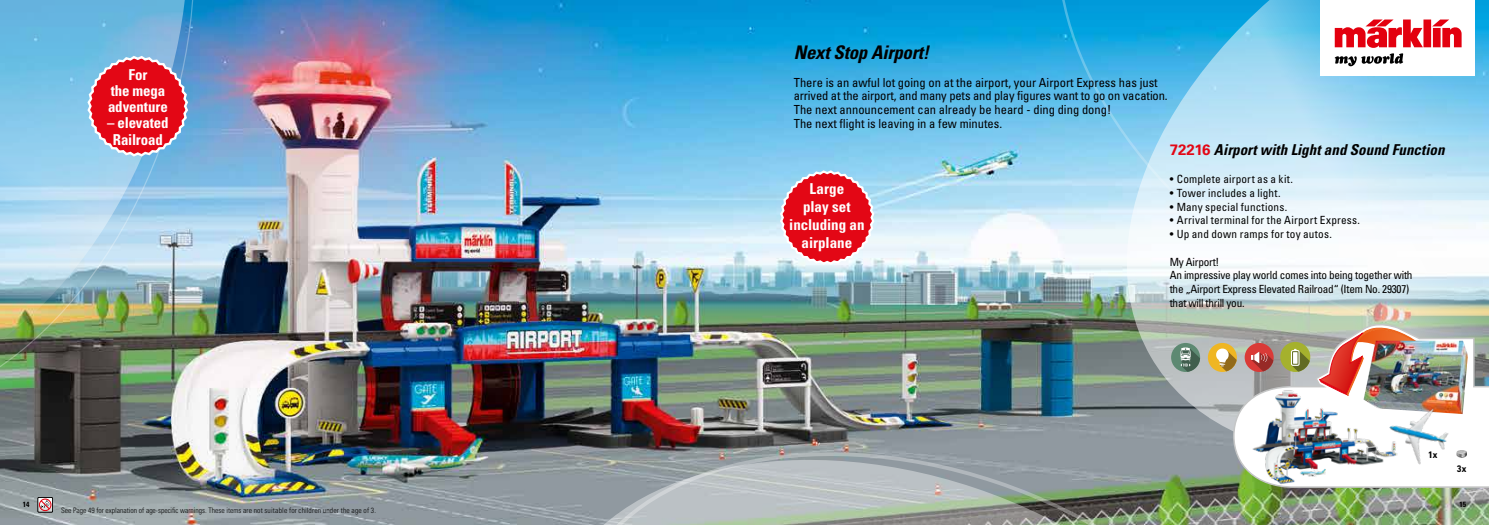
<style>
.page{position:relative;width:1489px;height:525px;background:#fff}
.page>*{position:absolute;margin:0;border:0;box-sizing:border-box;transform-origin:0 0}
.t1{font:italic 700 condensed 18.75px "Univers";letter-spacing:-.01em;color:#000}
.t2{font:700 condensed 15px/18.1px "Univers";letter-spacing:-.005em;color:#fff;text-align:center}
.t3{font:italic 700 condensed 15px "Univers";color:#000}
.t4{font:condensed 12.5px/13.8px "Univers";color:#000}
.t5{font:condensed 11.25px/13.8px "Univers";letter-spacing:-.02em;color:#000}
.t6{font:condensed 11.25px "Univers";letter-spacing:.015em;color:#000}
.t7{font:condensed 11.25px "Univers";letter-spacing:.01em;color:#000}
.t8{font:condensed 11.25px "Univers";letter-spacing:.02em;color:#000}
.t9{font:700 condensed 9.38px "Univers";color:#000}
.t10{font:300 condensed 7.5px "Univers";color:#000}
.t11{font:700 condensed 7.5px "Univers";color:#000}
.s1{font-family:"Univers LT Std";font-style:normal;font-stretch:normal;color:#e30715}
</style>
<div class="page">
<img style="left:0;top:0;width:1488px;height:524px">
<svg style="left:1078px;top:362px;width:410px;height:131px;background:#919c98"></svg>
<img style="left:1232px;top:362px;width:256px;height:126px">
<svg style="left:1319px;top:362px;width:44px;height:33px"></svg>
<img style="left:1363px;top:362px;width:104px;height:52px">
<img style="left:1014px;top:0;width:474px;height:362px">
<img style="left:0;top:0;width:230px;height:442px">
<img style="left:0;top:0;width:224px;height:420px">
<img style="left:534px;top:418px;width:773px;height:106px">
<img style="left:512px;top:424px;width:773px;height:100px">
<img style="left:1364px;top:390px;width:105px;height:88px">
<svg style="left:778px;top:169px;width:97px;height:97px;background:#da5665"></svg>
<svg style="left:86px;top:54px;width:103px;height:104px;background:#c64b5f"></svg>
<svg style="left:1456px;top:450px;width:10px;height:7px"></svg>
<svg style="left:38px;top:497px;width:15px;height:15px"></svg>
<svg style="left:1207px;top:343px;width:29px;height:29px"></svg>
<svg style="left:1215px;top:348px;width:21px;height:23px"></svg>
<div style="left:1244px;top:343px;width:29px;height:29px;background:#da3a37;border-radius:50%"></div>
<svg style="left:1250px;top:351px;width:23px;height:20px"></svg>
<svg style="left:1170px;top:343px;width:29px;height:29px"></svg>
<svg style="left:1180px;top:347px;width:19px;height:24px"></svg>
<div style="left:1280px;top:342px;width:29px;height:29px;background:#a5b12d;border-radius:50%"></div>
<svg style="left:1290px;top:348px;width:19px;height:23px"></svg>
<div style="left:1320px;top:0;width:154px;height:76px;background:#fff"></div>
<svg style="left:1334px;top:20px;width:127px;height:46px"></svg>
<p class="t2" style="left:108px;top:66px;width:61px;line-height:16.2px">For<br>the mega adventure</p>
<p class="t2" style="left:107px;top:115px;width:63px;line-height:16.2px">– elevated<br>Railroad</p>
<h1 class="t1" style="left:793px;top:41px;width:137px">Next Stop Airport!</h1>
<p class="t4" style="left:793px;top:75px;width:375px">There is an awful lot going on at the airport, your Airport Express has just arrived at the airport, and many pets and play figures want to go on vacation.<br>The next announcement can already be heard - ding ding dong!<br>The next flight is leaving in a few minutes.</p>
<p class="t2" style="left:789px;top:179px;width:77px">Large<br>play set including an airplane</p>
<p class="t3" style="left:1169px;top:141px;width:276px"><span class="s1">72216</span> Airport with Light and Sound Function</p>
<p class="t6" style="left:1169px;top:172px;width:125px">• Complete airport as a kit.</p>
<p class="t7" style="left:1169px;top:185px;width:113px">• Tower includes a light.</p>
<p class="t7" style="left:1169px;top:199px;width:119px">• Many special functions.</p>
<p class="t8" style="left:1169px;top:213px;width:192px">• Arrival terminal for the Airport Express.</p>
<p class="t6" style="left:1169px;top:227px;width:164px">• Up and down ramps for toy autos.</p>
<p class="t5" style="left:1169px;top:254px;width:244px">My Airport!<br>An impressive play world comes into being together with the „Airport Express Elevated Railroad“ (Item No. 29307) that will thrill you.</p>
<p class="t9" style="left:1428px;top:449px;width:10px">1x</p>
<p class="t9" style="left:1456px;top:462px;width:11px">3x</p>
<p class="t11" style="left:23px;top:499px;width:8px">14</p>
<p class="t11" style="left:1459px;top:499px;width:8px">15</p>
<p class="t10" style="left:61px;top:506px;width:316px">See Page 49 for explanation of age-specific warnings. These items are not suitable for children under the age of 3.</p>
</div>
